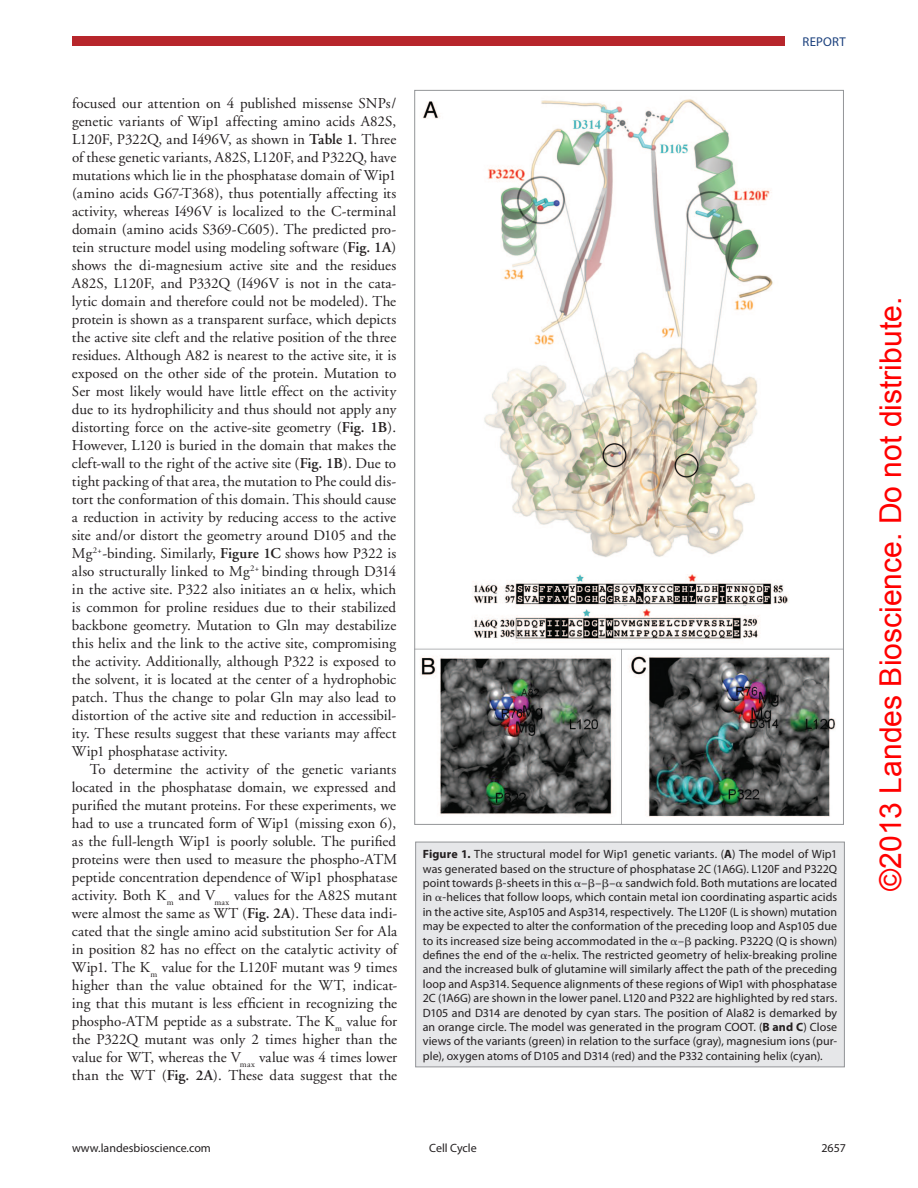
<style>
.page{position:relative;width:918px;height:1188px;background:#fff}
.page>*{position:absolute;margin:0;border:0;box-sizing:border-box;transform-origin:0 0}
.t1{font:30.15px "Arial";color:#f00}
.t2{font:15px/18px "Adobe Garamond";letter-spacing:.005em;color:#231f20;text-align:justify}
.t3{font:12.75px "Myriad Pro";color:#193f7c}
.t4{font:12px/14.4px "Myriad Pro";color:#231f20;text-align:justify}
.s1{font-weight:600}
.s2{font-family:"Universal Std Greekw Math Pi"}
.s3{font-weight:700}
</style>
<div class="page">
<div style="left:72px;top:36px;width:712px;height:10px;background:#b7262b"></div>
<img style="left:416px;top:99px;width:426px;height:724px">
<div style="left:416px;top:842px;width:428px;height:225px;background:#e6e7e9"></div>
<div style="left:415px;top:842px;width:430px;height:225px;border:1px solid #939598"></div>
<p class="t2" style="left:72px;top:95px;width:326px">focused our attention on 4 published missense SNPs/ genetic variants of Wip1 affecting amino acids A82S, L120F, P322Q, and I496V, as shown in <span class="s1">Table 1</span>. Three of these genetic variants, A82S, L120F, and P322Q, have mutations which lie in the phosphatase domain of Wip1 (amino acids G67-T368), thus potentially affecting its activity, whereas I496V is localized to the C-terminal domain (amino acids S369-C605). The predicted pro&shy;tein structure model using modeling software (<span class="s1">Fig. 1A</span>) shows the di-magnesium active site and the residues A82S, L120F, and P332Q (I496V is not in the cata&shy;lytic domain and therefore could not be modeled). The protein is shown as a transparent surface, which depicts the active site cleft and the relative position of the three residues. Although A82 is nearest to the active site, it is exposed on the other side of the protein. Mutation to Ser most likely would have little effect on the activity due to its hydrophilicity and thus should not apply any distorting force on the active-site geometry (<span class="s1">Fig. 1B</span>).<br>However, L120 is buried in the domain that makes the cleft-wall to the right of the active site (<span class="s1">Fig. 1B</span>). Due to tight packing of that area, the mutation to Phe could dis&shy;tort the conformation of this domain. This should cause a reduction in activity by reducing access to the active site and/or distort the geometry around D105 and the Mg<sup>2+</sup>-binding. Similarly, <span class="s1">Figure 1C</span> shows how P322 is also structurally linked to Mg<sup>2+</sup> binding through D314 in the active site. P322 also initiates an <span class="s2">α</span> helix, which is common for proline residues due to their stabilized backbone geometry. Mutation to Gln may destabilize this helix and the link to the active site, compromising the activity. Additionally, although P322 is exposed to the solvent, it is located at the center of a hydrophobic patch. Thus the change to polar Gln may also lead to distortion of the active site and reduction in accessibil&shy;ity. These results suggest that these variants may affect Wip1 phosphatase activity.</p>
<p class="t2" style="left:72px;top:761px;width:327px;text-indent:18px">To determine the activity of the genetic variants located in the phosphatase domain, we expressed and purified the mutant proteins. For these experiments, we had to use a truncated form of Wip1 (missing exon 6), as the full-length Wip1 is poorly soluble. The purified proteins were then used to measure the phospho-ATM peptide concentration dependence of Wip1 phosphatase activity. Both K<sub>m</sub> and V<sub>max</sub> values for the A82S mutant were almost the same as WT (<span class="s1">Fig. 2A</span>). These data indi&shy;cated that the single amino acid substitution Ser for Ala in position 82 has no effect on the catalytic activity of Wip1. The K<sub>m</sub> value for the L120F mutant was 9 times higher than the value obtained for the WT, indicat&shy;ing that this mutant is less efficient in recognizing the phospho-ATM peptide as a substrate. The K<sub>m</sub> value for the P322Q mutant was only 2 times higher than the value for WT, whereas the V<sub>max</sub> value was 4 times lower than the WT (<span class="s1">Fig. 2A</span>). These data suggest that the</p>
<p class="t3" style="left:803px;top:33px;width:45px">Report</p>
<p class="t4" style="left:423px;top:847px;width:416px"><span class="s3">Figure 1.</span> The structural model for Wip1 genetic variants. (<span class="s3">A</span>) The model of Wip1 was generated based on the structure of phosphatase 2C (1A6G). L120F and P322Q point towards <span class="s2">β</span>-sheets in this <span class="s2">α</span>–<span class="s2">β</span>–<span class="s2">β</span>–<span class="s2">α</span> sandwich fold. Both mutations are located in <span class="s2">α</span>-helices that follow loops, which contain metal ion coordinating aspartic acids in the active site, Asp105 and Asp314, respectively. The L120F (L is shown) mutation may be expected to alter the conformation of the preceding loop and Asp105 due to its increased size being accommodated in the <span class="s2">α</span>–<span class="s2">β</span> packing. P322Q (Q is shown) defines the end of the <span class="s2">α</span>-helix. The restricted geometry of helix-breaking proline and the increased bulk of glutamine will similarly affect the path of the preceding loop and Asp314. Sequence alignments of these regions of Wip1 with phosphatase 2C (1A6G) are shown in the lower panel. L120 and P322 are highlighted by red stars.<br>D105 and D314 are denoted by cyan stars. The position of Ala82 is demarked by an orange circle. The model was generated in the program COOT. (<span class="s3">B and C</span>) Close views of the variants (green) in relation to the surface (gray), magnesium ions (pur&shy;ple), oxygen atoms of D105 and D314 (red) and the P332 containing helix (cyan).</p>
<p class="t4" style="left:72px;top:1141px;width:140px">www.landesbioscience.com</p>
<p class="t4" style="left:429px;top:1141px;width:49px">Cell Cycle</p>
<p class="t4" style="left:821px;top:1141px;width:26px">2657</p>
<h1 class="t1" style="left:871px;top:891px;width:595px;rotate:-90deg">©2013 Landes Bioscience. Do not distribute.</h1>
</div>
